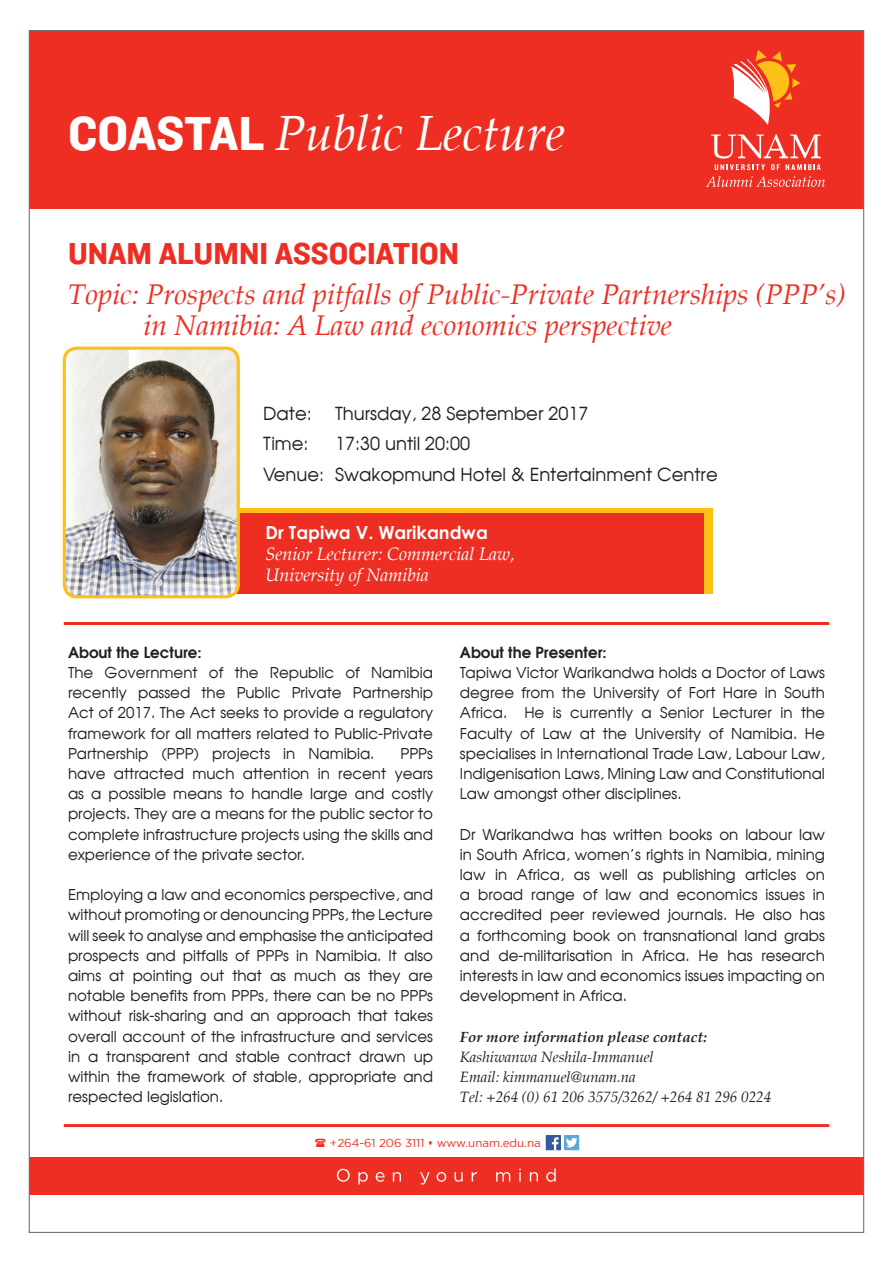
<style>
.page{position:relative;width:893px;height:1263px;background:#fff}
.page>*{position:absolute;margin:0;border:0;box-sizing:border-box;transform-origin:0 0}
.MAIN_TITLE_CATEGORY{font:italic 49.5px "Palatino";color:#fff}
.EE-TEXT_General{font:31.5px "Knockout HTF51 Middleweight";color:#ee2e22}
.EE-TEXT_General-2{font:italic 28.5px/31.5px "Palatino";color:#ee2e22}
.EE-TEXT_General-3{font:18px "Avalon Plain";color:#231f20}
.EE-TEXT_General-4{font:italic 18px/21px "Palatino";color:#fff}
.EE-TEXT_General-5{font:700 18px "Century Gothic";color:#fff}
.EE-TEXT_General-6{font:15px/20.2px "Avalon Plain";color:#231f20;text-align:justify}
.EE-TEXT_General-7{font:italic 15px "Palatino";color:#231f20}
.EE-TEXT_General-8{font:700 15px "Avalon";color:#231f20}
.EE-TEXT_General-9{font:italic 700 15px "Palatino";color:#231f20}
.Heading_main{font:11.55px "Gotham";color:#ee2e22}
.s1{font-family:"Knockout HTF51 Middleweight";font-style:normal}
</style>
<div class="page">
<div style="left:29px;top:1156px;width:835px;height:38px;background:#ee2e22"></div>
<svg style="left:337px;top:1168px;width:219px;height:16px"></svg>
<div style="left:29px;top:30px;width:835px;height:179px;background:#ee2e22"></div>
<div style="left:564px;top:1135px;width:15px;height:15px;background:#5ba8dc"></div>
<svg style="left:566px;top:1138px;width:11px;height:9px"></svg>
<div style="left:546px;top:1135px;width:15px;height:15px;background:#37589d"></div>
<svg style="left:552px;top:1137px;width:7px;height:13px"></svg>
<hr style="left:64px;top:1124px;width:765px;height:3px;background:#ee2e22">
<hr style="left:64px;top:622px;width:765px;height:3px;background:#ee2e22">
<div style="left:222px;top:509px;width:491px;height:85px;background:#fdc017"></div>
<div style="left:230px;top:513px;width:474px;height:81px;background:#ee2e22"></div>
<img style="left:64px;top:348px;width:172px;height:249px">
<div style="left:63px;top:347px;width:177px;height:251px;border:3px solid #fdc017;border-radius:13px"></div>
<svg style="left:731px;top:50px;width:69px;height:75px"></svg>
<svg style="left:711px;top:134px;width:110px;height:36px"></svg>
<svg style="left:706px;top:176px;width:119px;height:11px"></svg>
<p class="MAIN_TITLE_CATEGORY" style="left:68px;top:103px;width:499px"><span class="s1">COASTAL</span> Public Lecture</p>
<p class="EE-TEXT_General" style="left:68px;top:237px;width:393px">UNAM ALUMNI ASSOCIATION</p>
<p class="EE-TEXT_General-2" style="left:143px;top:279px;width:704px;text-indent:-75px">Topic: Prospects and pitfalls of Public-Private Partnerships (PPP’s) in Namibia: A Law and economics perspective</p>
<p class="EE-TEXT_General-3" style="left:263px;top:402px;width:50px">Date:</p>
<p class="EE-TEXT_General-3" style="left:335px;top:402px;width:255px">Thursday, 28 September 2017</p>
<p class="EE-TEXT_General-3" style="left:263px;top:433px;width:47px">Time:</p>
<p class="EE-TEXT_General-3" style="left:335px;top:433px;width:137px">17:30 until 20:00</p>
<p class="EE-TEXT_General-3" style="left:263px;top:463px;width:456px">Venue: Swakopmund Hotel &amp; Entertainment Centre</p>
<p class="EE-TEXT_General-5" style="left:265px;top:519px;width:224px">Dr Tapiwa V. Warikandwa</p>
<p class="EE-TEXT_General-4" style="left:265px;top:544px;width:251px">Senior Lecturer: Commercial Law,<br>University of Namibia</p>
<p class="EE-TEXT_General-8" style="left:68px;top:642px;width:135px">About the Lecture:</p>
<p class="EE-TEXT_General-6" style="left:68px;top:662px;width:366px">The Government of the Republic of Namibia recently passed the Public Private Partnership Act of 2017. The Act seeks to provide a regulatory framework for all matters related to Public-Private Partnership (PPP) projects in Namibia.</p>
<p class="EE-TEXT_General-6" style="left:68px;top:743px;width:367px;text-indent:332px">PPPs have attracted much attention in recent years as a possible means to handle large and costly projects. They are a means for the public sector to complete infrastructure projects using the skills and experience of the private sector.</p>
<p class="EE-TEXT_General-6" style="left:68px;top:884px;width:367px">Employing a law and economics perspective, and without promoting or denouncing PPPs, the Lecture will seek to analyse and emphasise the anticipated prospects and pitfalls of PPPs in Namibia. It also aims at pointing out that as much as they are notable benefits from PPPs, there can be no PPPs without risk-sharing and an approach that takes overall account of the infrastructure and services in a transparent and stable contract drawn up within the framework of stable, appropriate and respected legislation.</p>
<p class="EE-TEXT_General-8" style="left:460px;top:642px;width:148px">About the Presenter:</p>
<p class="EE-TEXT_General-6" style="left:460px;top:662px;width:367px">Tapiwa Victor Warikandwa holds a Doctor of Laws degree from the University of Fort Hare in South Africa. He is currently a Senior Lecturer in the Faculty of Law at the University of Namibia. He specialises in International Trade Law, Labour Law, Indigenisation Laws, Mining Law and Constitutional Law amongst other disciplines.</p>
<p class="EE-TEXT_General-6" style="left:460px;top:824px;width:367px">Dr Warikandwa has written books on labour law in South Africa, women’s rights in Namibia, mining law in Africa, as well as publishing articles on a broad range of law and economics issues in accredited peer reviewed journals. He also has a forthcoming book on transnational land grabs and de-militarisation in Africa. He has research interests in law and economics issues impacting on development in Africa.</p>
<p class="EE-TEXT_General-9" style="left:460px;top:1027px;width:249px">For more information please contact:</p>
<p class="EE-TEXT_General-7" style="left:460px;top:1047px;width:195px">Kashiwanwa Neshila-Immanuel</p>
<p class="EE-TEXT_General-7" style="left:460px;top:1068px;width:177px">Email: kimmanuel@unam.na</p>
<p class="EE-TEXT_General-7" style="left:460px;top:1088px;width:313px">Tel: +264 (0) 61 206 3575/3262/ +264 81 296 0224</p>
<p class="Heading_main" style="left:330px;top:1136px;width:212px">+264-61 206 3111 ▲ www.unam.edu.na</p>
</div>
